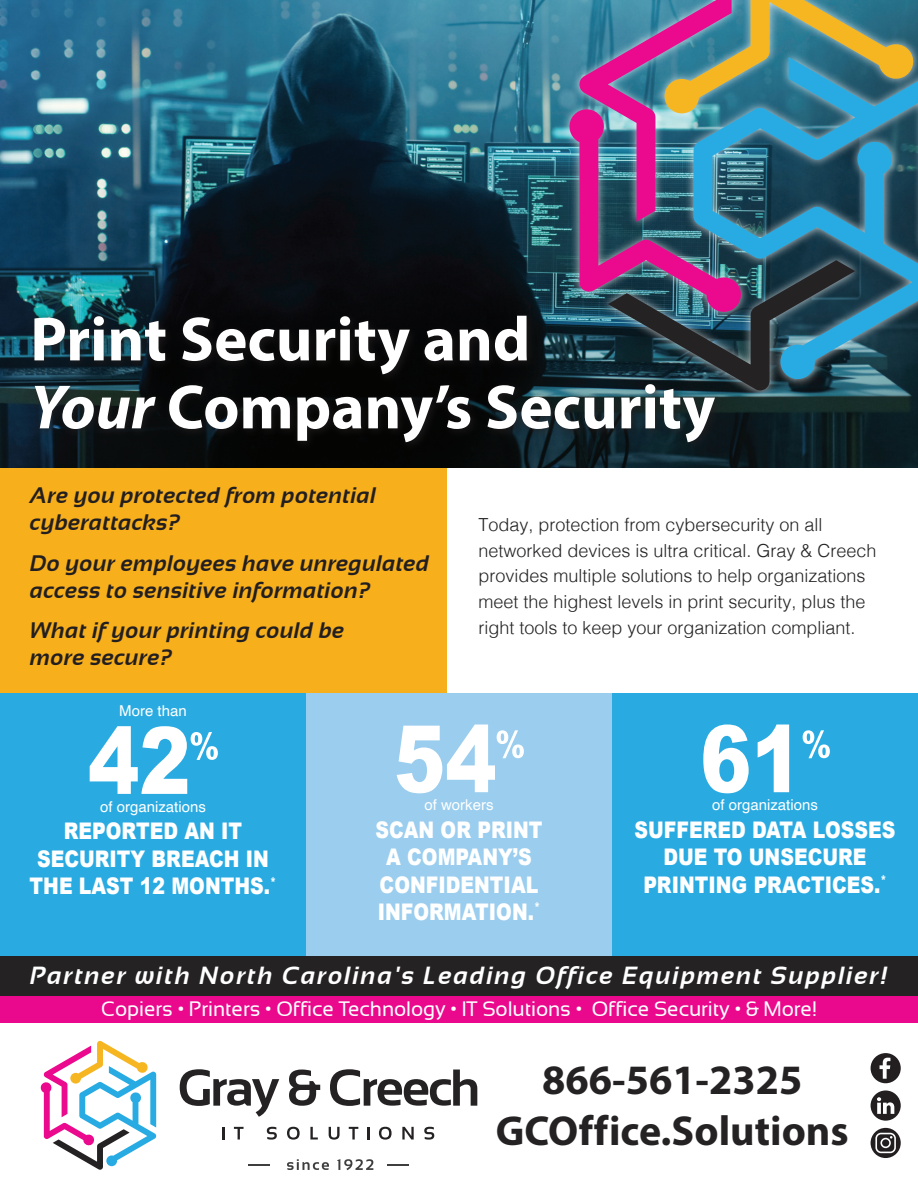
<style>
.page{position:relative;width:918px;height:1188px;background:#fff}
.page>*{position:absolute;margin:0;border:0;box-sizing:border-box;transform-origin:0 0}
.t1{font:900 93px "Arial";color:#fff;scale:.83 1}
.t2{font:700 63px/67.9px "Myriad Pro";color:#fff}
.t3{font:700 42px/50.4px "Myriad Pro";color:#242222;text-align:center}
.t4{font:italic 700 24.9px "Sansation";letter-spacing:.08em;color:#fff}
.t5{font:900 22.95px/27.5px "Arial";color:#fff;text-align:center;scale:.83 1}
.t6{font:italic 700 22.5px/27px "Sansation";letter-spacing:.02em;color:#231f20}
.t7{font:20.85px "Sansation";letter-spacing:-.005em;color:#fff}
.t8{font:300 18px/25.5px "Helvetica";color:#242222}
.t9{font:15px "Helvetica";color:#fff}
.s1{font-style:italic}
</style>
<div class="page">
<svg style="left:180px;top:1069px;width:99px;height:48px"></svg>
<svg style="left:289px;top:1070px;width:31px;height:36px"></svg>
<svg style="left:330px;top:1069px;width:147px;height:37px"></svg>
<svg style="left:267px;top:1127px;width:10px;height:13px"></svg>
<svg style="left:287px;top:1127px;width:13px;height:13px"></svg>
<svg style="left:310px;top:1127px;width:8px;height:13px"></svg>
<svg style="left:329px;top:1127px;width:11px;height:13px"></svg>
<svg style="left:349px;top:1127px;width:9px;height:13px"></svg>
<svg style="left:367px;top:1127px;width:3px;height:13px"></svg>
<svg style="left:234px;top:1127px;width:10px;height:13px"></svg>
<svg style="left:223px;top:1127px;width:2px;height:13px"></svg>
<svg style="left:379px;top:1127px;width:13px;height:13px"></svg>
<svg style="left:402px;top:1127px;width:12px;height:13px"></svg>
<svg style="left:424px;top:1127px;width:10px;height:13px"></svg>
<svg style="left:287px;top:1159px;width:42px;height:11px"></svg>
<svg style="left:337px;top:1159px;width:36px;height:11px"></svg>
<svg style="left:248px;top:1165px;width:21px;height:1px"></svg>
<svg style="left:388px;top:1165px;width:21px;height:1px"></svg>
<svg style="left:40px;top:1041px;width:117px;height:129px"></svg>
<svg style="left:871px;top:1090px;width:30px;height:31px"></svg>
<svg style="left:871px;top:1128px;width:30px;height:30px"></svg>
<svg style="left:871px;top:1053px;width:30px;height:30px"></svg>
<div style="left:0;top:465px;width:446px;height:229px;background:#f7af1c"></div>
<div style="left:0;top:694px;width:306px;height:262px;background:#29abe2"></div>
<div style="left:306px;top:694px;width:306px;height:262px;background:#9acdee"></div>
<div style="left:612px;top:694px;width:306px;height:262px;background:#29abe2"></div>
<svg style="left:191px;top:732px;width:27px;height:28px"></svg>
<svg style="left:803px;top:730px;width:27px;height:28px"></svg>
<svg style="left:497px;top:730px;width:27px;height:28px"></svg>
<img style="left:0;top:0;width:918px;height:467px">
<div style="left:560px;top:0;width:358px;height:400px;background:#fff;opacity:.75"></div>
<img style="left:567px;top:0;width:349px;height:390px">
<div style="left:0;top:956px;width:918px;height:43px;background:#242222"></div>
<div style="left:0;top:996px;width:918px;height:27px;background:#ea098d"></div>
<div style="left:28px;top:310px;width:696px;height:142px;background:#231f20;opacity:.75"></div>
<h2 class="t2" style="left:30px;top:303px;width:686px">Print Security and<br><span class="s1">Your</span> Company’s Security</h2>
<p class="t6" style="left:30px;top:482px;width:347px">Are you protected from potential cyberattacks?</p>
<p class="t6" style="left:30px;top:549px;width:401px">Do your employees have unregulated access to sensitive information?</p>
<p class="t6" style="left:30px;top:617px;width:316px">What if your printing could be more secure?</p>
<p class="t8" style="left:478px;top:511px;width:400px">Today, protection from cybersecurity on all networked devices is ultra critical. Gray &amp; Creech provides multiple solutions to help organizations meet the highest levels in print security, plus the right tools to keep your organization compliant.</p>
<p class="t9" style="left:119px;top:699px;width:69px">More than</p>
<h1 class="t1" style="left:88px;top:693px;width:125px">42</h1>
<p class="t9" style="left:100px;top:795px;width:107px">of organizations</p>
<p class="t5" style="left:30px;top:817px;width:299px">REPORTED AN IT<br>SECURITY BREACH IN<br>THE LAST 12 MONTHS.<sup>*</sup></p>
<h1 class="t1" style="left:394px;top:692px;width:125px">54</h1>
<p class="t9" style="left:424px;top:793px;width:71px">of workers</p>
<p class="t5" style="left:375px;top:815px;width:203px">SCAN OR PRINT<br>A COMPANY’S<br>CONFIDENTIAL<br>INFORMATION.<sup>*</sup></p>
<h1 class="t1" style="left:700px;top:692px;width:125px">61</h1>
<p class="t9" style="left:712px;top:793px;width:107px">of organizations</p>
<p class="t5" style="left:634px;top:815px;width:316px">SUFFERED DATA LOSSES<br>DUE TO UNSECURE<br>PRINTING PRACTICES.<sup>*</sup></p>
<h3 class="t4" style="left:30px;top:962px;width:859px">Partner with North Carolina's Leading Office Equipment Supplier!</h3>
<p class="t7" style="left:101px;top:997px;width:717px">Copiers • Printers • Office Technology • IT Solutions • Office Security • &amp; More!</p>
<h3 class="t3" style="left:496px;top:1054px;width:354px">866-561-2325<br>GCOffice.Solutions</h3>
</div>
